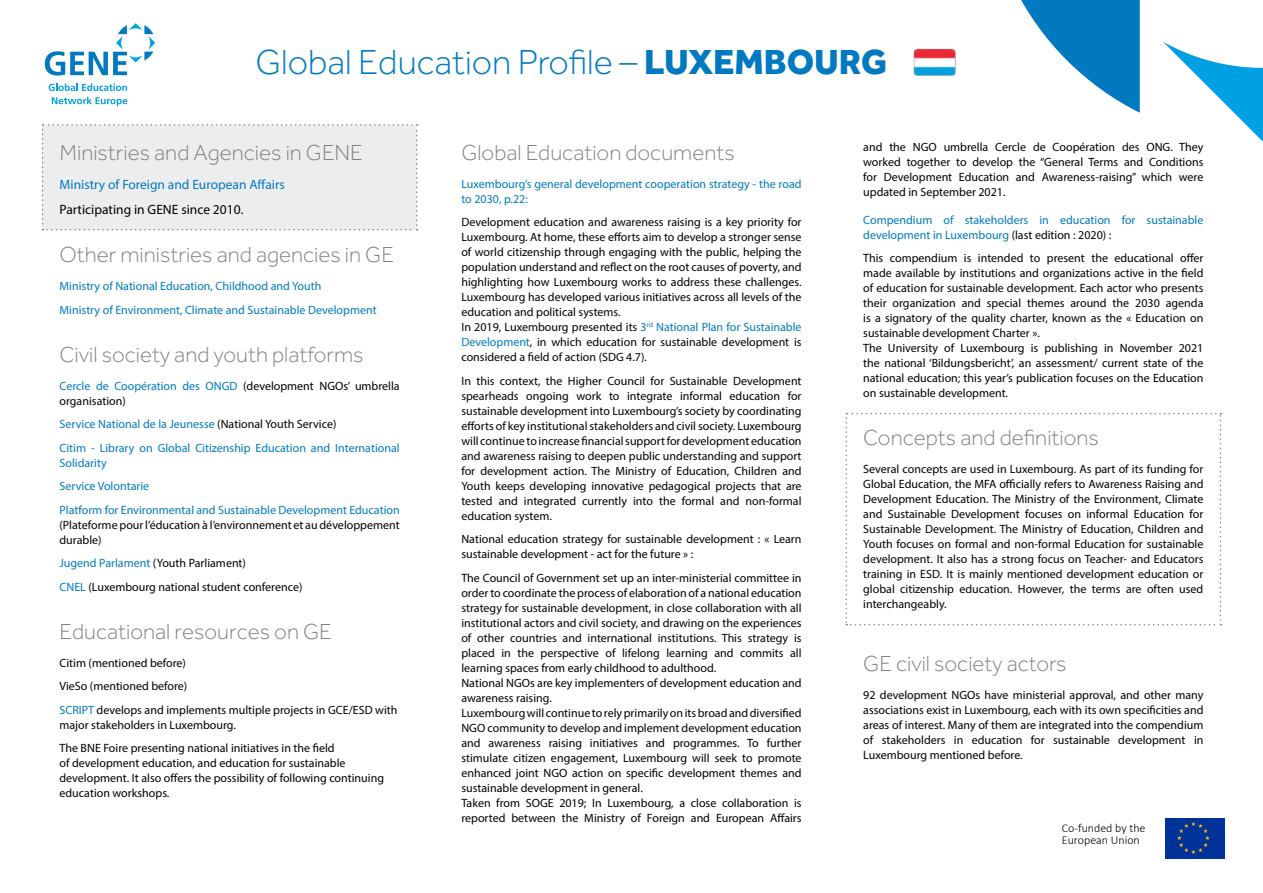
<style>
.page{position:relative;width:1263px;height:893px;background:#fff}
.page>*{position:absolute;margin:0;border:0;box-sizing:border-box;transform-origin:0 0}
.t1{font:300 36px "Effra";color:#0079c1}
.t2{font:300 22.5px "Effra";color:#808285}
.t3{font:13.5px "Myriad Pro";color:#0079c1}
.t4{font:13.5px "Myriad Pro";color:#000}
.t5{font:12px/15px "Myriad Pro";color:#000}
.t6{font:12px/23.5px "Myriad Pro";color:#0079c1}
.t7{font:300 12px/12px "Calibri";color:#000}
.s1{font-weight:800}
.s2{color:#0079c1}
.s3{color:#000}
</style>
<div class="page">
<div style="left:42px;top:124px;width:376px;height:106px;background:#ededed"></div>
<svg style="left:45px;top:23px;width:110px;height:53px"></svg>
<svg style="left:49px;top:83px;width:78px;height:8px"></svg>
<svg style="left:52px;top:97px;width:75px;height:9px"></svg>
<svg style="left:1021px;top:0;width:242px;height:142px"></svg>
<svg style="left:845px;top:413px;width:376px;height:212px"></svg>
<img style="left:914px;top:49px;width:42px;height:26px">
<div style="left:1165px;top:819px;width:59px;height:40px;background:#039"></div>
<h1 class="t1" style="left:255px;top:42px;width:633px">Global Education Profile – <span class="s1">LUXEMBOURG</span></h1>
<h2 class="t2" style="left:60px;top:140px;width:305px">Ministries and Agencies in GENE</h2>
<p class="t3" style="left:60px;top:176px;width:227px">Ministry of Foreign and European Affairs</p>
<p class="t4" style="left:60px;top:201px;width:185px">Participating in GENE since 2010.</p>
<h2 class="t2" style="left:60px;top:242px;width:336px">Other ministries and agencies in GE</h2>
<p class="t6" style="left:60px;top:274px;width:319px">Ministry of National Education, Childhood and Youth<br>Ministry of Environment, Climate and Sustainable Development</p>
<h2 class="t2" style="left:60px;top:342px;width:306px">Civil society and youth platforms</h2>
<p class="t5" style="left:60px;top:378px;width:342px"><span class="s2">Cercle de Coopération des ONGD</span> (development NGOs’ umbrella organisation)</p>
<p class="t6" style="left:60px;top:412px;width:342px">Service National de la Jeunesse <span class="s3">(National Youth Service)<br></span>Citim - Library on Global Citizenship Education and International</p>
<p class="t6" style="left:60px;top:451px;width:342px">Solidarity<br>Service Volontarie<br>Platform for Environmental and Sustainable Development Education</p>
<p class="t5" style="left:60px;top:517px;width:342px">(Plateforme pour l’éducation à l’environnement et au développement durable)</p>
<p class="t5" style="left:60px;top:551px;width:244px;line-height:23.5px"><span class="s2">Jugend Parlament</span> (Youth Parliament)<br><span class="s2">CNEL</span> (Luxembourg national student conference)</p>
<h2 class="t2" style="left:60px;top:619px;width:274px">Educational resources on GE</h2>
<p class="t5" style="left:60px;top:651px;width:339px;line-height:23.5px">Citim (mentioned before)<br>VieSo (mentioned before)<br><span class="s2">SCRIPT</span> develops and implements multiple projects in GCE/ESD with</p>
<p class="t5" style="left:60px;top:713px;width:277px;line-height:23.5px">major stakeholders in Luxembourg.<br>The BNE Foire presenting national initiatives in the field</p>
<p class="t5" style="left:60px;top:755px;width:326px">of development education, and education for sustainable development. It also offers the possibility of following continuing education workshops.</p>
<h2 class="t2" style="left:461px;top:140px;width:275px">Global Education documents</h2>
<p class="t6" style="left:461px;top:176px;width:342px;line-height:15px">Luxembourg’s general development cooperation strategy - the road to 2030, p.22:</p>
<p class="t5" style="left:461px;top:214px;width:342px">Development education and awareness raising is a key priority for Luxembourg. At home, these efforts aim to develop a stronger sense of world citizenship through engaging with the public, helping the population understand and reflect on the root causes of poverty, and highlighting how Luxembourg works to address these challenges.<br>Luxembourg has developed various initiatives across all levels of the education and political systems.<br>In 2019, Luxembourg presented its <span class="s2">3</span><sup>rd</sup> <span class="s2">National Plan for Sustainable Development</span>, in which education for sustainable development is considered a field of action (SDG 4.7).</p>
<p class="t5" style="left:461px;top:373px;width:342px;text-align:justify">In this context, the Higher Council for Sustainable Development spearheads ongoing work to integrate informal education for sustainable development into Luxembourg’s society by coordinating efforts of key institutional stakeholders and civil society. Luxembourg will continue to increase financial support for development education and awareness raising to deepen public understanding and support for development action. The Ministry of Education, Children and Youth keeps developing innovative pedagogical projects that are tested and integrated currently into the formal and non-formal education system.</p>
<p class="t5" style="left:461px;top:531px;width:342px">National education strategy for sustainable development : « Learn sustainable development - act for the future » :</p>
<p class="t5" style="left:461px;top:570px;width:342px">The Council of Government set up an inter-ministerial committee in order to coordinate the process of elaboration of a national education strategy for sustainable development, in close collaboration with all institutional actors and civil society, and drawing on the experiences of other countries and international institutions. This strategy is placed in the perspective of lifelong learning and commits all learning spaces from early childhood to adulthood.<br>National NGOs are key implementers of development education and awareness raising.<br>Luxembourg will continue to rely primarily on its broad and diversified NGO community to develop and implement development education and awareness raising initiatives and programmes. To further stimulate citizen engagement, Luxembourg will seek to promote enhanced joint NGO action on specific development themes and sustainable development in general.<br>Taken from SOGE 2019; In Luxembourg, a close collaboration is reported between the Ministry of Foreign and European Affairs</p>
<p class="t5" style="left:863px;top:139px;width:342px;text-align:justify">and the NGO umbrella Cercle de Coopération des ONG. They worked together to develop the “General Terms and Conditions for Development Education and Awareness-raising” which were updated in September 2021.</p>
<p class="t6" style="left:863px;top:212px;width:342px;line-height:15px">Compendium of stakeholders in education for sustainable development in Luxembourg <span class="s3">(last edition : 2020) :</span></p>
<p class="t5" style="left:863px;top:250px;width:342px">This compendium is intended to present the educational offer made available by institutions and organizations active in the field of education for sustainable development. Each actor who presents their organization and special themes around the 2030 agenda is a signatory of the quality charter, known as the « Education on sustainable development Charter ».<br>The University of Luxembourg is publishing in November 2021 the national ‘Bildungsbericht’, an assessment/ current state of the national education; this year’s publication focuses on the Education on sustainable development.</p>
<h2 class="t2" style="left:863px;top:425px;width:237px">Concepts and definitions</h2>
<p class="t5" style="left:863px;top:461px;width:342px;text-align:justify">Several concepts are used in Luxembourg. As part of its funding for Global Education, the MFA officially refers to Awareness Raising and Development Education. The Ministry of the Environment, Climate and Sustainable Development focuses on informal Education for Sustainable Development. The Ministry of Education, Children and Youth focuses on formal and non-formal Education for sustainable development. It also has a strong focus on Teacher- and Educators training in ESD. It is mainly mentioned development education or global citizenship education. However, the terms are often used interchangeably.</p>
<h2 class="t2" style="left:863px;top:651px;width:205px">GE civil society actors</h2>
<p class="t5" style="left:863px;top:687px;width:342px;text-align:justify">92 development NGOs have ministerial approval, and other many associations exist in Luxembourg, each with its own specificities and areas of interest. Many of them are integrated into the compendium of stakeholders in education for sustainable development in Luxembourg mentioned before.</p>
<p class="t7" style="left:1062px;top:822px;width:85px">Co-funded by the<br>European Union</p>
</div>
